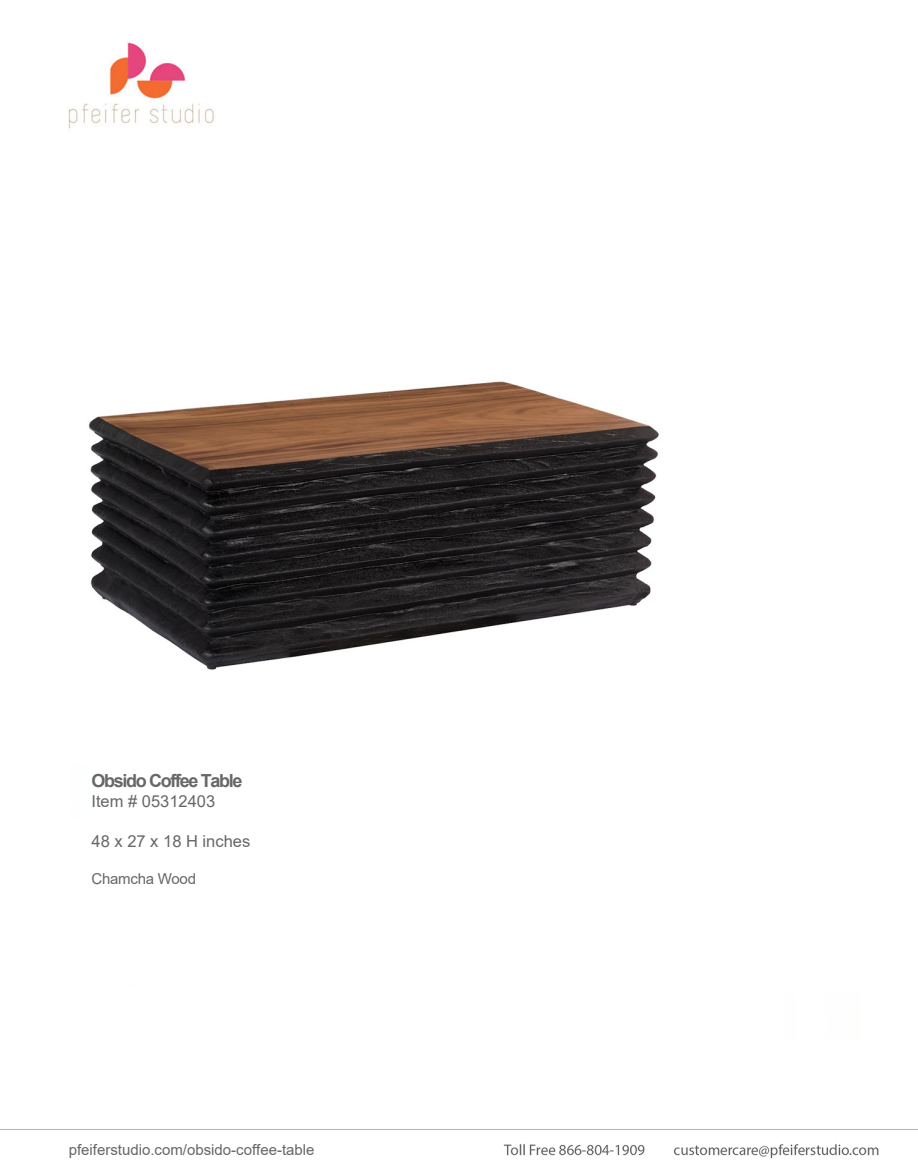
<style>
.page{position:relative;width:918px;height:1171px;background:#fff}
.page>*{position:absolute;margin:0;border:0;box-sizing:border-box;transform-origin:0 0}
.t1{font:700 18px "Arial";letter-spacing:-.075em;color:#666767}
.t2{font:16.5px "Arial";color:#666767}
.t3{font:15px "Arial";color:#666}
.t4{font:15px "Arial";letter-spacing:-.02em;color:#666767}
</style>
<div class="page">
<img style="left:0;top:42px;width:918px;height:1117px">
<img style="left:62px;top:140px;width:619px;height:616px">
<p class="t1" style="left:92px;top:768px;width:152px">Obsido Coffee Table</p>
<p class="t2" style="left:92px;top:790px;width:125px">Item # 05312403</p>
<p class="t2" style="left:92px;top:829px;width:160px">48 x 27 x 18 H inches</p>
<p class="t4" style="left:92px;top:869px;width:106px">Chamcha Wood</p>
<p class="t3" style="left:69px;top:1139px;width:247px">pfeiferstudio.com/obsido-coffee-table</p>
</div>
